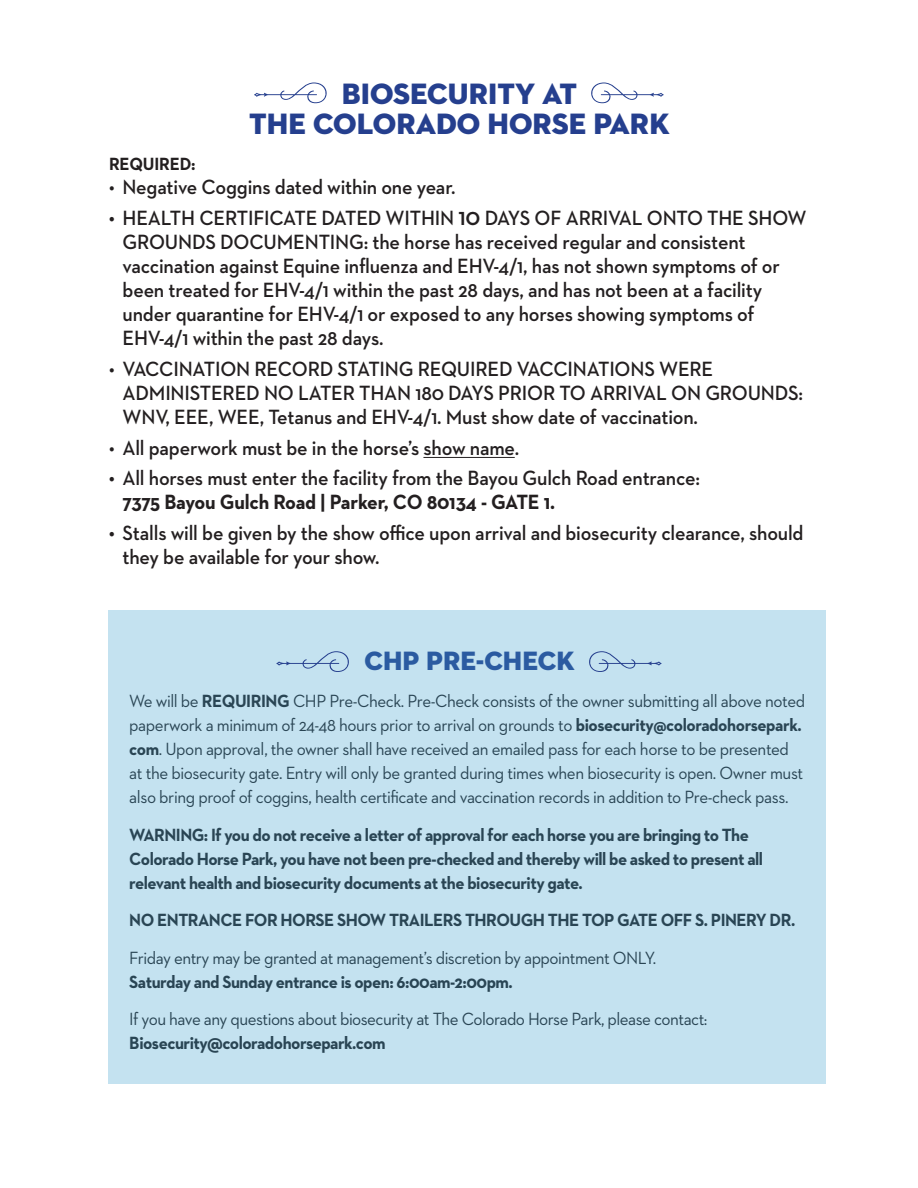
<style>
.page{position:relative;width:918px;height:1188px;background:#fff}
.page>*{position:absolute;margin:0;border:0;box-sizing:border-box;transform-origin:0 0}
.t1{font:30px "Neutraface 2 Display Titling";color:#253f8e}
.t2{font:27px "Neutraface 2 Display Titling";color:#253f8e}
.t3{font:600 21px/24px "Neutraface 2 Text";letter-spacing:-.01em;color:#231f20;scale:.95 1}
.t4{font:700 21px "Neutraface 2 Text";letter-spacing:-.01em;color:#231f20;scale:.95 1}
.t5{font:18px/24px "Neutraface 2 Text";letter-spacing:-.025em;color:#231f20;scale:.95 1}
.t6{font:700 18px/24px "Neutraface 2 Text";letter-spacing:-.03em;color:#231f20;scale:.95 1}
.t7{font:700 18px "Neutraface 2 Text";letter-spacing:-.01em;color:#231f20;scale:.95 1}
.s1{font-weight:700}
.s2{font-size:25.5px}
.s3{font-weight:700;font-size:15px}
</style>
<div class="page">
<hr style="left:423px;top:457px;width:92px;height:1px;background:#231f20">
<div style="left:108px;top:611px;width:717px;height:473px;background:#c4e2f0"></div>
<svg style="left:589px;top:651px;width:72px;height:21px"></svg>
<svg style="left:276px;top:651px;width:73px;height:21px"></svg>
<svg style="left:591px;top:83px;width:73px;height:20px"></svg>
<svg style="left:254px;top:83px;width:73px;height:20px"></svg>
<p class="t1" style="left:342px;top:75px;width:237px">BIOSECURITY AT</p>
<p class="t1" style="left:249px;top:105px;width:422px">THE COLORADO HORSE PARK</p>
<p class="t7" style="left:109px;top:153px;width:93px">REQUIRED:</p>
<p class="t3" style="left:109px;top:175px;width:366px">• Negative Coggins dated within one year.</p>
<p class="t3" style="left:123px;top:206px;width:722px;text-indent:-13px"><span class="s1">•</span> HEALTH CERTIFICATE DATED WITHIN <span class="s2">10</span> DAYS OF ARRIVAL ONTO THE SHOW GROUNDS DOCUMENTING: the horse has received regular and consistent vaccination against Equine influenza and EHV-4/1, has not shown symptoms of or been treated for EHV-4/1 within the past 28 days, and has not been at a facility under quarantine for EHV-4/1 or exposed to any horses showing symptoms of</p>
<p class="t3" style="left:123px;top:326px;width:276px">EHV-4/1 within the past 28 days.</p>
<p class="t3" style="left:123px;top:357px;width:718px;text-indent:-14px">• VACCINATION RECORD STATING REQUIRED VACCINATIONS WERE<br>ADMINISTERED NO LATER THAN 180 DAYS PRIOR TO ARRIVAL ON GROUNDS:<br>WNV, EEE, WEE, Tetanus and EHV-4/1. Must show date of vaccination.</p>
<p class="t3" style="left:109px;top:435px;width:433px">• All paperwork must be in the horse’s show name.</p>
<p class="t3" style="left:109px;top:466px;width:624px"><span class="s1">•</span> All horses must enter the facility from the Bayou Gulch Road entrance:</p>
<p class="t4" style="left:123px;top:489px;width:457px">7375 Bayou Gulch Road | Parker, CO 80134 - GATE 1.</p>
<p class="t3" style="left:123px;top:521px;width:718px;text-indent:-14px"><span class="s1">•</span> Stalls will be given by the show office upon arrival and biosecurity clearance, should they be available for your show.</p>
<p class="t2" style="left:365px;top:644px;width:212px">CHP PRE-CHECK</p>
<p class="t5" style="left:129px;top:689px;width:713px">We will be <span class="s1">REQUIRING</span> CHP Pre-Check. Pre-Check consists of the owner submitting all above noted paperwork a minimum of 24-48 hours prior to arrival on grounds to <span class="s1">biosecurity</span><span class="s3">@</span><span class="s1">coloradohorsepark. com</span>. Upon approval, the owner shall have received an emailed pass for each horse to be presented at the biosecurity gate. Entry will only be granted during times when biosecurity is open. Owner must also bring proof of coggins, health certificate and vaccination records in addition to Pre-check pass.</p>
<p class="t6" style="left:129px;top:823px;width:669px">WARNING: If you do not receive a letter of approval for each horse you are bringing to The<br>Colorado Horse Park, you have not been pre-checked and thereby will be asked to present all relevant health and biosecurity documents at the biosecurity gate.</p>
<p class="t6" style="left:129px;top:908px;width:703px">NO ENTRANCE FOR HORSE SHOW TRAILERS THROUGH THE TOP GATE OFF S. PINERY DR.</p>
<p class="t5" style="left:129px;top:945px;width:556px">Friday entry may be granted at management’s discretion by appointment ONLY.</p>
<p class="t6" style="left:129px;top:970px;width:405px">Saturday and Sunday entrance is open: 6:00am-2:00pm.</p>
<p class="t5" style="left:129px;top:1007px;width:610px">If you have any questions about biosecurity at The Colorado Horse Park, please contact:</p>
<p class="t6" style="left:129px;top:1031px;width:271px">Biosecurity@coloradohorsepark.com</p>
</div>
